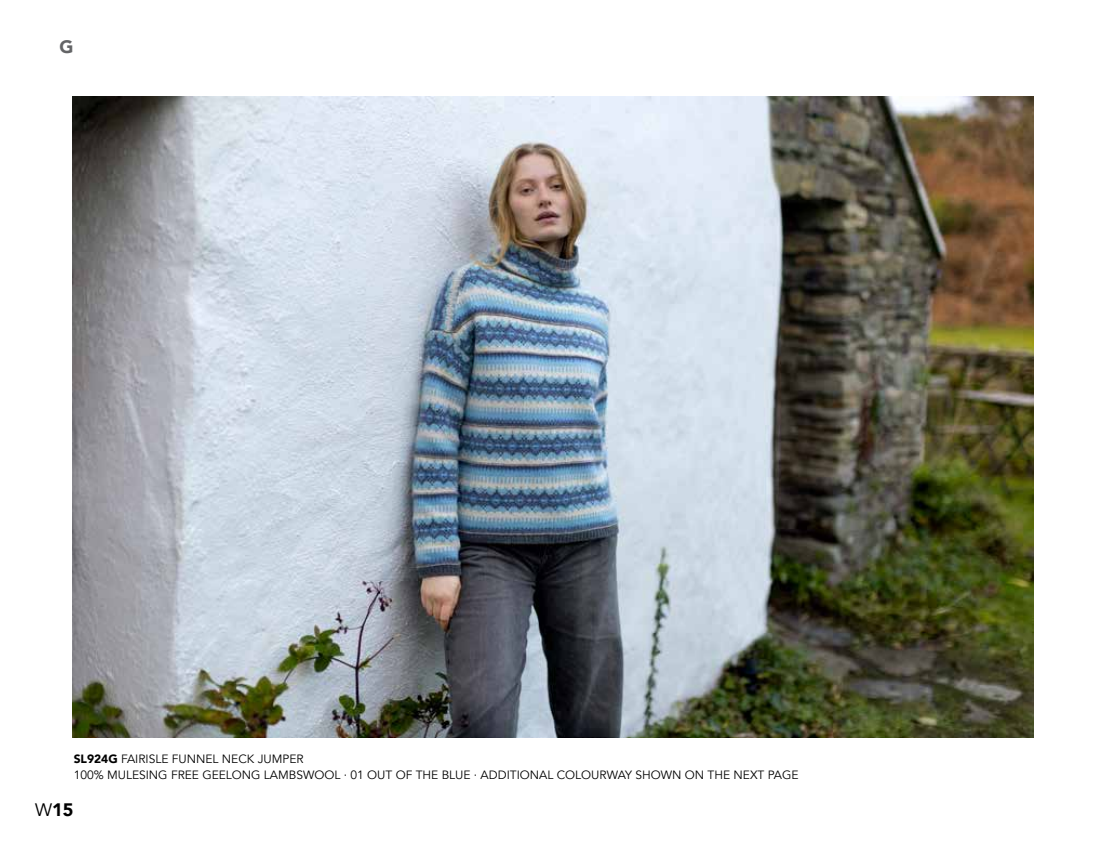
<style>
.page{position:relative;width:1106px;height:851px;background:#fff}
.page>*{position:absolute;margin:0;border:0;box-sizing:border-box;transform-origin:0 0}
.t1{font:900 18px "Avenir";color:#000}
.t2{font:900 18px "Avenir";color:#636466}
.t3{font:12px/16.2px "Avenir";color:#000}
.s1{font-weight:900}
.s2{font-weight:400}
</style>
<div class="page">
<img style="left:72px;top:96px;width:961px;height:641px">
<h1 class="t2" style="left:59px;top:31px;width:16px">G</h1>
<p class="t3" style="left:74px;top:750px;width:726px"><span class="s1">SL924G</span> FAIRISLE FUNNEL NECK JUMPER<br>100% MULESING FREE GEELONG LAMBSWOOL · 01 OUT OF THE BLUE · ADDITIONAL COLOURWAY SHOWN ON THE NEXT PAGE</p>
<h1 class="t1" style="left:35px;top:794px;width:40px"><span class="s2">W</span>15</h1>
</div>
